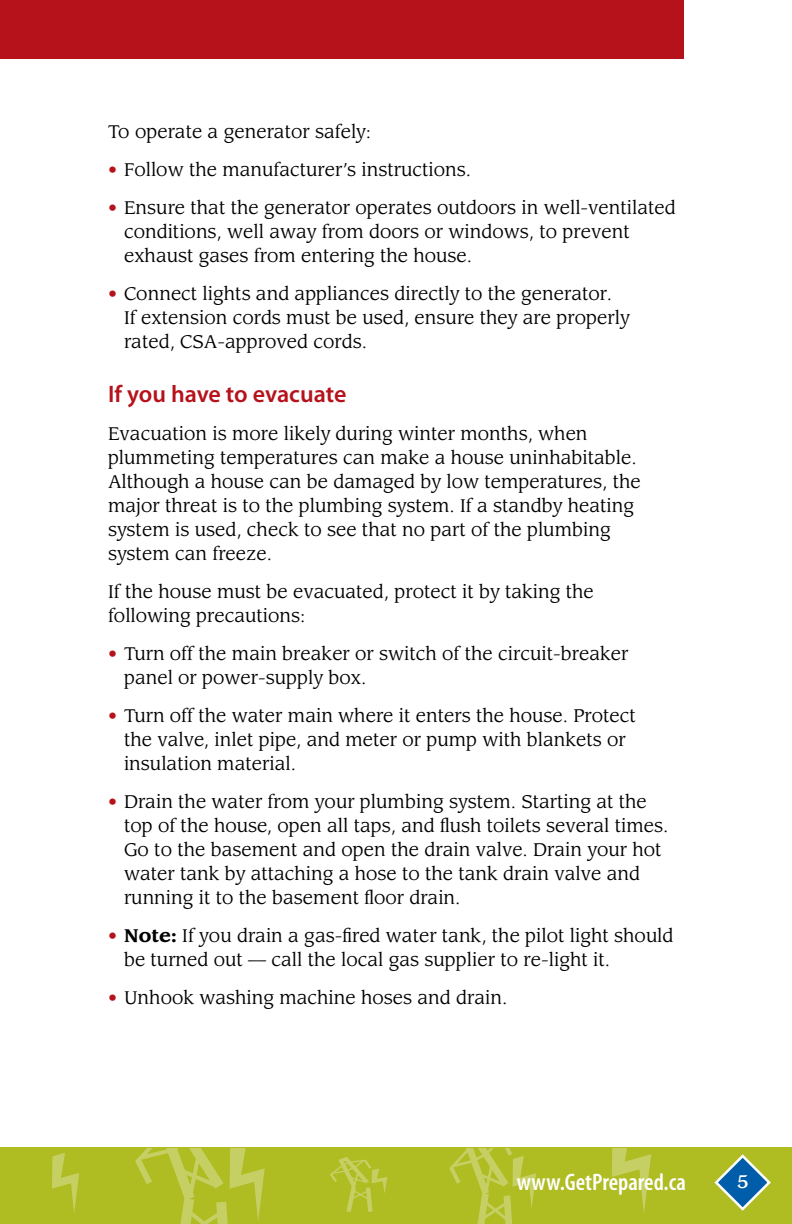
<style>
.page{position:relative;width:792px;height:1224px;background:#fff}
.page>*{position:absolute;margin:0;border:0;box-sizing:border-box;transform-origin:0 0}
.t1{font:600 24px "Myriad Pro";letter-spacing:-.005em;color:#b5121b}
.t2{font:600 condensed 24px "Myriad Pro";color:#fff}
.t3{font:18px/24px "Leawood";color:#000}
.t4{font:500 18px "Leawood Std";color:#fff}
.s1{font-weight:700;color:#b5121b}
.s2{font-weight:700}
</style>
<div class="page">
<div style="left:0;top:1148px;width:792px;height:76px;background:#afbc22"></div>
<div style="left:0;top:0;width:684px;height:59px;background:#b5121b"></div>
<svg style="left:714px;top:1154px;width:57px;height:57px"></svg>
<svg style="left:612px;top:1148px;width:39px;height:66px"></svg>
<svg style="left:135px;top:1148px;width:130px;height:76px"></svg>
<svg style="left:449px;top:1148px;width:87px;height:76px"></svg>
<svg style="left:330px;top:1157px;width:57px;height:55px"></svg>
<svg style="left:52px;top:1153px;width:27px;height:61px"></svg>
<p class="t3" style="left:108px;top:120px;width:265px">To operate a generator safely:</p>
<p class="t3" style="left:108px;top:158px;width:365px"><span class="s1">•</span> Follow the manufacturer’s instructions.</p>
<p class="t3" style="left:124px;top:196px;width:553px;text-indent:-16px"><span class="s1">•</span> Ensure that the generator operates outdoors in well-ventilated conditions, well away from doors or windows, to prevent exhaust gases from entering the house.</p>
<p class="t3" style="left:124px;top:282px;width:507px;text-indent:-16px"><span class="s1">•</span> Connect lights and appliances directly to the generator.<br>If extension cords must be used, ensure they are properly rated, CSA-approved cords.</p>
<h1 class="t1" style="left:108px;top:379px;width:240px">If you have to evacuate</h1>
<p class="t3" style="left:108px;top:422px;width:534px">Evacuation is more likely during winter months, when plummeting temperatures can make a house uninhabitable.<br>Although a house can be damaged by low temperatures, the major threat is to the plumbing system. If a standby heating system is used, check to see that no part of the plumbing system can freeze.</p>
<p class="t3" style="left:108px;top:580px;width:487px">If the house must be evacuated, protect it by taking the following precautions:</p>
<p class="t3" style="left:124px;top:642px;width:506px;text-indent:-16px"><span class="s1">•</span> Turn off the main breaker or switch of the circuit-breaker panel or power-supply box.</p>
<p class="t3" style="left:124px;top:704px;width:513px;text-indent:-16px"><span class="s1">•</span> Turn off the water main where it enters the house. Protect the valve, inlet pipe, and meter or pump with blankets or insulation material.</p>
<p class="t3" style="left:124px;top:790px;width:546px;text-indent:-16px"><span class="s1">•</span> Drain the water from your plumbing system. Starting at the top of the house, open all taps, and flush toilets several times.<br>Go to the basement and open the drain valve. Drain your hot water tank by attaching a hose to the tank drain valve and running it to the basement floor drain.</p>
<p class="t3" style="left:124px;top:924px;width:551px;text-indent:-16px"><span class="s1">•</span> <span class="s2">Note:</span> If you drain a gas-fired water tank, the pilot light should be turned out — call the local gas supplier to re-light it.</p>
<p class="t3" style="left:108px;top:986px;width:401px"><span class="s1">•</span> Unhook washing machine hoses and drain.</p>
<h1 class="t2" style="left:517px;top:1167px;width:171px">www.GetPrepared.ca</h1>
<p class="t4" style="left:737px;top:1170px;width:14px">5</p>
</div>
